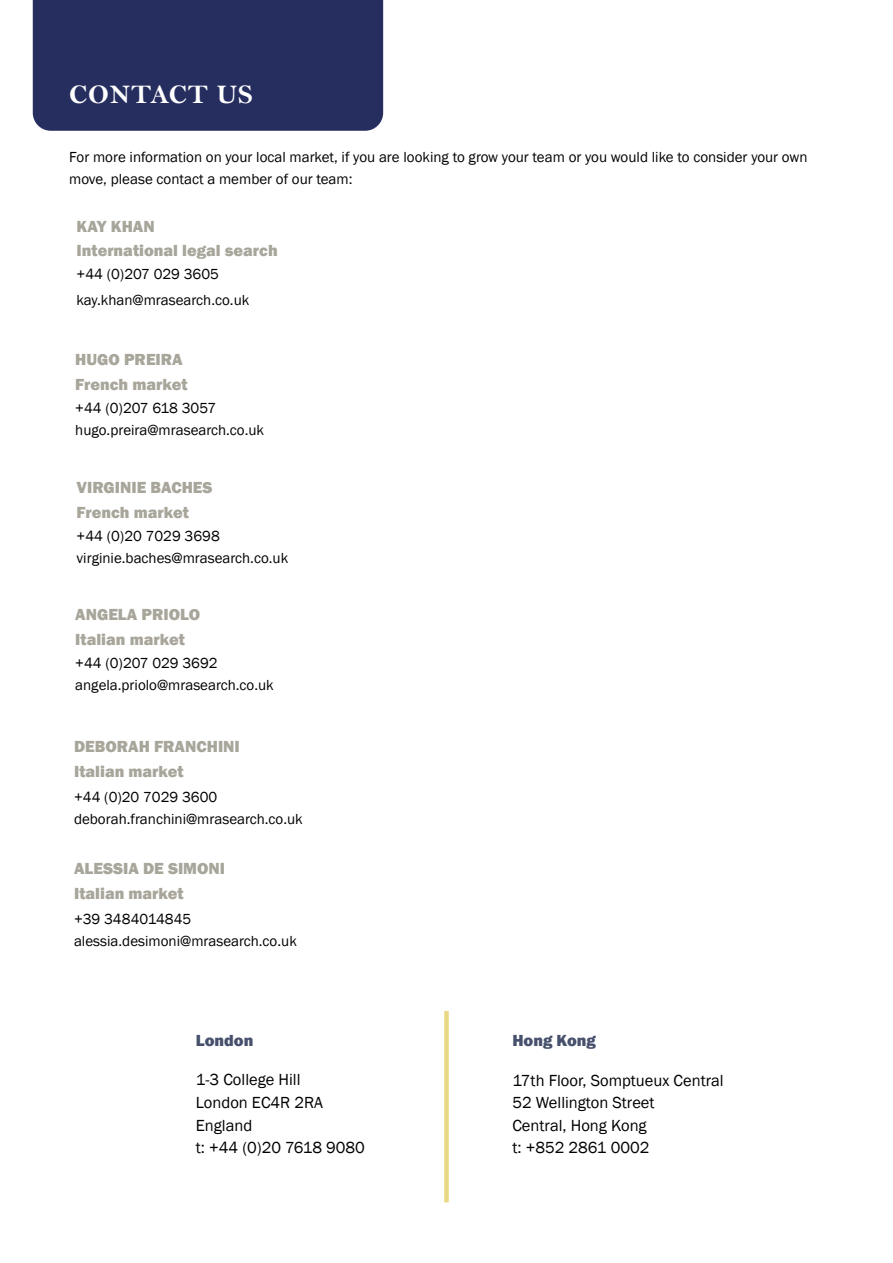
<style>
.page{position:relative;width:893px;height:1263px;background:#fff}
.page>*{position:absolute;margin:0;border:0;box-sizing:border-box;transform-origin:0 0}
.t1{font:27px "Bell MT Bold";letter-spacing:.03em;color:#fff}
.t2{font:800 16.5px/25.3px "Franklin Gothic";color:#a8a69b}
.t3{font:16.5px/22.5px "Franklin Gothic";color:#000}
.t4{font:800 16.5px "Franklin Gothic";color:#47506c}
.t5{font:15px/22.5px "Franklin Gothic";color:#000}
</style>
<div class="page">
<div style="left:33px;top:0;width:350px;height:131px;background:#262e60"></div>
<div style="left:444px;top:1011px;width:5px;height:191px;background:#e9d984"></div>
<h1 class="t1" style="left:69px;top:78px;width:185px">CONTACT US</h1>
<p class="t5" style="left:69px;top:146px;width:740px">For more information on your local market, if you are looking to grow your team or you would like to consider your own move, please contact a member of our team:</p>
<p class="t2" style="left:77px;top:214px;width:203px;line-height:24.5px">KAY KHAN<br>International legal search</p>
<p class="t5" style="left:77px;top:261px;width:174px;line-height:26.1px">+44 (0)207 029 3605 kay.khan@mrasearch.co.uk</p>
<p class="t2" style="left:75px;top:347px;width:114px">HUGO PREIRA<br>French market</p>
<p class="t5" style="left:75px;top:397px;width:190px">+44 (0)207 618 3057 hugo.preira@mrasearch.co.uk</p>
<p class="t2" style="left:77px;top:475px;width:138px">VIRGINIE BACHES<br>French market</p>
<p class="t5" style="left:77px;top:525px;width:213px">+44 (0)20 7029 3698 virginie.baches@mrasearch.co.uk</p>
<p class="t2" style="left:75px;top:602px;width:127px">ANGELA PRIOLO<br>Italian market</p>
<p class="t5" style="left:75px;top:652px;width:200px">+44 (0)207 029 3692 angela.priolo@mrasearch.co.uk</p>
<p class="t2" style="left:74px;top:733px;width:167px">DEBORAH FRANCHINI<br>Italian market</p>
<p class="t5" style="left:74px;top:786px;width:230px">+44 (0)20 7029 3600 deborah.franchini@mrasearch.co.uk</p>
<p class="t2" style="left:74px;top:855px;width:153px">ALESSIA DE SIMONI<br>Italian market</p>
<p class="t5" style="left:74px;top:908px;width:224px">+39 3484014845 alessia.desimoni@mrasearch.co.uk</p>
<p class="t4" style="left:196px;top:1030px;width:59px">London</p>
<p class="t3" style="left:196px;top:1069px;width:171px">1-3 College Hill<br>London EC4R 2RA<br>England<br>t: +44 (0)20 7618 9080</p>
<p class="t4" style="left:512px;top:1030px;width:85px">Hong Kong</p>
<p class="t3" style="left:512px;top:1069px;width:213px">17th Floor, Somptueux Central<br>52 Wellington Street<br>Central, Hong Kong<br>t: +852 2861 0002</p>
</div>
